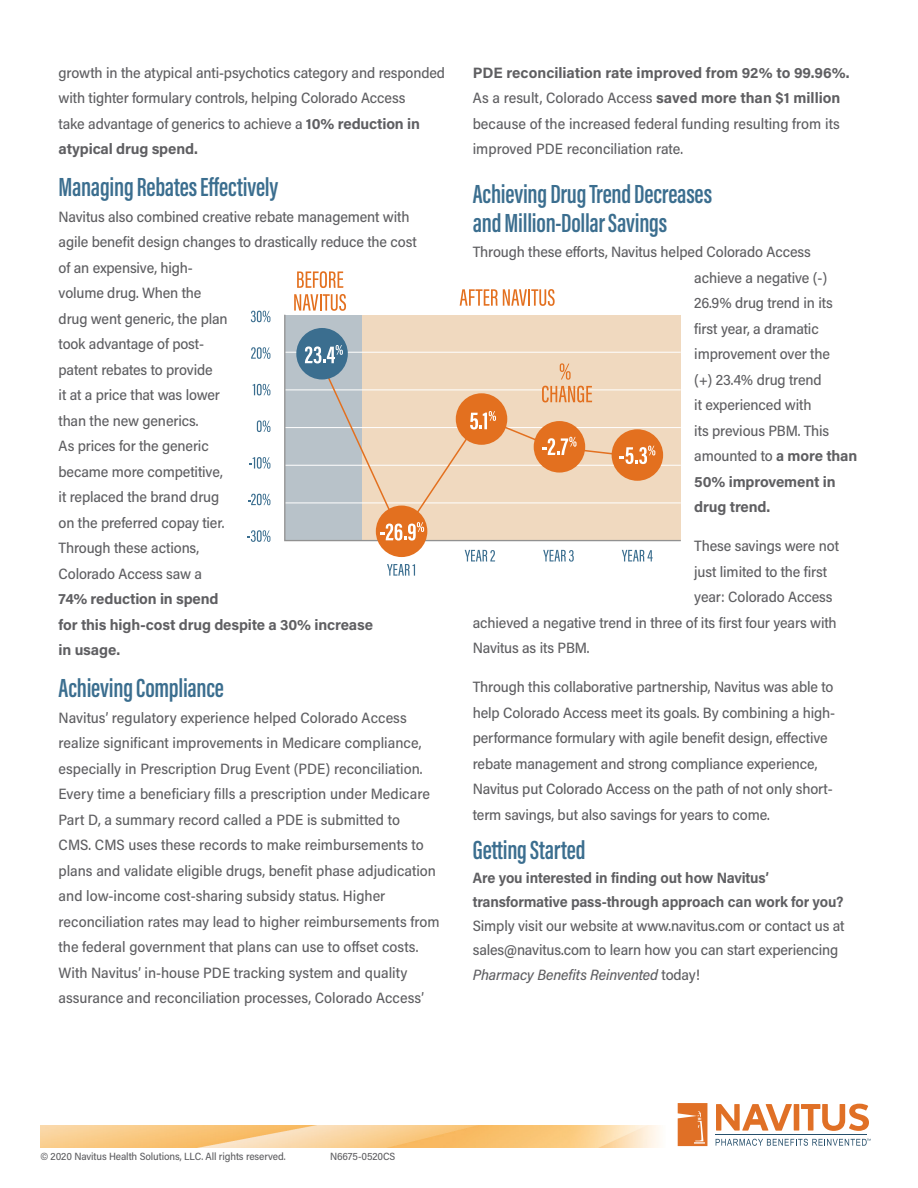
<style>
.page{position:relative;width:918px;height:1188px;background:#fff}
.page>*{position:absolute;margin:0;border:0;box-sizing:border-box;transform-origin:0 0}
.t1{font:600 27px/28.5px "Acumin Pro Extra Cond";letter-spacing:-.01em;color:#3b6e8f}
.t2{font:500 15px/25.5px "Acumin Pro Semi Cond";letter-spacing:-.01em;color:#5f5f62}
.t3{font:italic 500 15px "Acumin Pro Semi Cond";letter-spacing:-.01em;color:#5f5f62}
.t4{font:500 10.5px "Acumin Pro Semi Cond";letter-spacing:-.01em;color:#5f5f62}
.s1{font-family:"Acumin Pro";font-weight:700}
.s2{font-weight:700}
.s3{font-style:normal}
</style>
<div class="page">
<img style="left:40px;top:1125px;width:620px;height:22px">
<hr style="left:716px;top:1134px;width:151px;height:1px;background:#264f6b">
<svg style="left:716px;top:1139px;width:155px;height:7px"></svg>
<div style="left:794px;top:1104px;width:5px;height:27px;background:#e07026"></div>
<svg style="left:801px;top:1104px;width:68px;height:27px"></svg>
<svg style="left:716px;top:1104px;width:76px;height:27px"></svg>
<svg style="left:678px;top:1103px;width:29px;height:43px"></svg>
<svg style="left:284px;top:314px;width:397px;height:228px;background:#dfd2c3"></svg>
<svg style="left:247px;top:530px;width:23px;height:12px"></svg>
<svg style="left:387px;top:564px;width:28px;height:12px"></svg>
<svg style="left:297px;top:271px;width:46px;height:17px"></svg>
<svg style="left:294px;top:294px;width:52px;height:17px"></svg>
<svg style="left:460px;top:289px;width:95px;height:17px"></svg>
<svg style="left:465px;top:550px;width:30px;height:11px"></svg>
<svg style="left:543px;top:550px;width:31px;height:12px"></svg>
<svg style="left:622px;top:550px;width:31px;height:11px"></svg>
<svg style="left:248px;top:494px;width:22px;height:11px"></svg>
<svg style="left:249px;top:457px;width:21px;height:12px"></svg>
<svg style="left:257px;top:420px;width:13px;height:12px"></svg>
<svg style="left:253px;top:384px;width:17px;height:11px"></svg>
<svg style="left:251px;top:347px;width:19px;height:12px"></svg>
<svg style="left:251px;top:311px;width:19px;height:11px"></svg>
<div style="left:376px;top:506px;width:51px;height:51px;background:#e3701f;border-radius:50%"></div>
<div style="left:612px;top:429px;width:51px;height:52px;background:#e3701f;border-radius:50%"></div>
<svg style="left:320px;top:361px;width:330px;height:178px;background:#e8ccb1"></svg>
<div style="left:296px;top:328px;width:52px;height:52px;background:#3b6e8f;border-radius:50%"></div>
<svg style="left:305px;top:345px;width:38px;height:18px"></svg>
<svg style="left:381px;top:522px;width:43px;height:19px"></svg>
<svg style="left:470px;top:411px;width:26px;height:18px"></svg>
<svg style="left:543px;top:437px;width:34px;height:18px"></svg>
<svg style="left:620px;top:446px;width:35px;height:18px"></svg>
<p class="t2" style="left:59px;top:59px;width:388px">growth in the atypical anti-psychotics category and responded with tighter formulary controls, helping Colorado Access<br>take advantage of generics to achieve a <span class="s1">10% reduction in atypical drug spend.</span></p>
<p class="t1" style="left:59px;top:173px;width:221px">Managing Rebates Effectively</p>
<p class="t2" style="left:59px;top:203px;width:360px">Navitus also combined creative rebate management with agile benefit design changes to drastically reduce the cost of an expensive, high-<br>volume drug. When the<br>drug went generic, the plan<br>took advantage of post-<br>patent rebates to provide<br>it at a price that was lower<br>than the new generics.<br>As prices for the generic<br>became more competitive,<br>it replaced the brand drug<br>on the preferred copay tier.<br>Through these actions,<br>Colorado Access saw a<br><span class="s1">74% reduction in spend<br>for this high-cost drug despite a 30% increase<br>in usage.</span></p>
<p class="t1" style="left:59px;top:674px;width:167px">Achieving Compliance</p>
<p class="t2" style="left:59px;top:704px;width:382px">Navitus’ regulatory experience helped Colorado Access realize significant improvements in Medicare compliance, especially in Prescription Drug Event (PDE) reconciliation.<br>Every time a beneficiary fills a prescription under Medicare Part D, a summary record called a PDE is submitted to<br>CMS. CMS uses these records to make reimbursements to plans and validate eligible drugs, benefit phase adjudication and low-income cost-sharing subsidy status. Higher reconciliation rates may lead to higher reimbursements from the federal government that plans can use to offset costs.<br>With Navitus’ in-house PDE tracking system and quality assurance and reconciliation processes, Colorado Access’</p>
<p class="t2" style="left:473px;top:59px;width:378px"><span class="s1">PDE reconciliation rate improved from 92% to 99.96%.<br></span>As a result, Colorado Access <span class="s1">saved more than $1 million </span>because of the increased federal funding resulting from its improved PDE reconciliation rate.</p>
<p class="t1" style="left:473px;top:180px;width:241px">Achieving Drug Trend Decreases and Million-Dollar Savings</p>
<p class="t2" style="left:694px;top:239px;width:165px;text-indent:-222px">Through these efforts, Navitus helped Colorado Access achieve a negative (-)<br>26.9% drug trend in its first year, a dramatic improvement over the<br>(+) 23.4% drug trend<br>it experienced with<br>its previous PBM. This amounted to <span class="s2">a</span> <span class="s1">more than<br>50% improvement in drug trend.</span></p>
<p class="t2" style="left:694px;top:533px;width:146px">These savings were not</p>
<p class="t2" style="left:694px;top:558px;width:135px">just limited to the first</p>
<p class="t2" style="left:694px;top:584px;width:140px">year: Colorado Access</p>
<p class="t2" style="left:473px;top:609px;width:366px">achieved a negative trend in three of its first four years with</p>
<p class="t2" style="left:473px;top:635px;width:118px">Navitus as its PBM.</p>
<p class="t2" style="left:473px;top:674px;width:364px">Through this collaborative partnership, Navitus was able to help Colorado Access meet its goals. By combining a high&shy;performance formulary with agile benefit design, effective rebate management and strong compliance experience, Navitus put Colorado Access on the path of not only short&shy;term savings, but also savings for years to come.</p>
<p class="t1" style="left:473px;top:835px;width:114px">Getting Started</p>
<p class="t2" style="left:473px;top:865px;width:373px;line-height:24px"><span class="s2">Are you interested in finding out how Navitus’ transformative pass-through approach can work for you?<br></span>Simply visit our website at www.navitus.com or contact us at sales@navitus.com to learn how you can start experiencing</p>
<p class="t3" style="left:473px;top:964px;width:229px">Pharmacy Benefits Reinvented <span class="s3">today!</span></p>
<p class="t4" style="left:40px;top:1149px;width:247px">© 2020 Navitus Health Solutions, LLC. All rights reserved.</p>
<p class="t4" style="left:330px;top:1149px;width:67px">N6675-0520CS</p>
</div>
